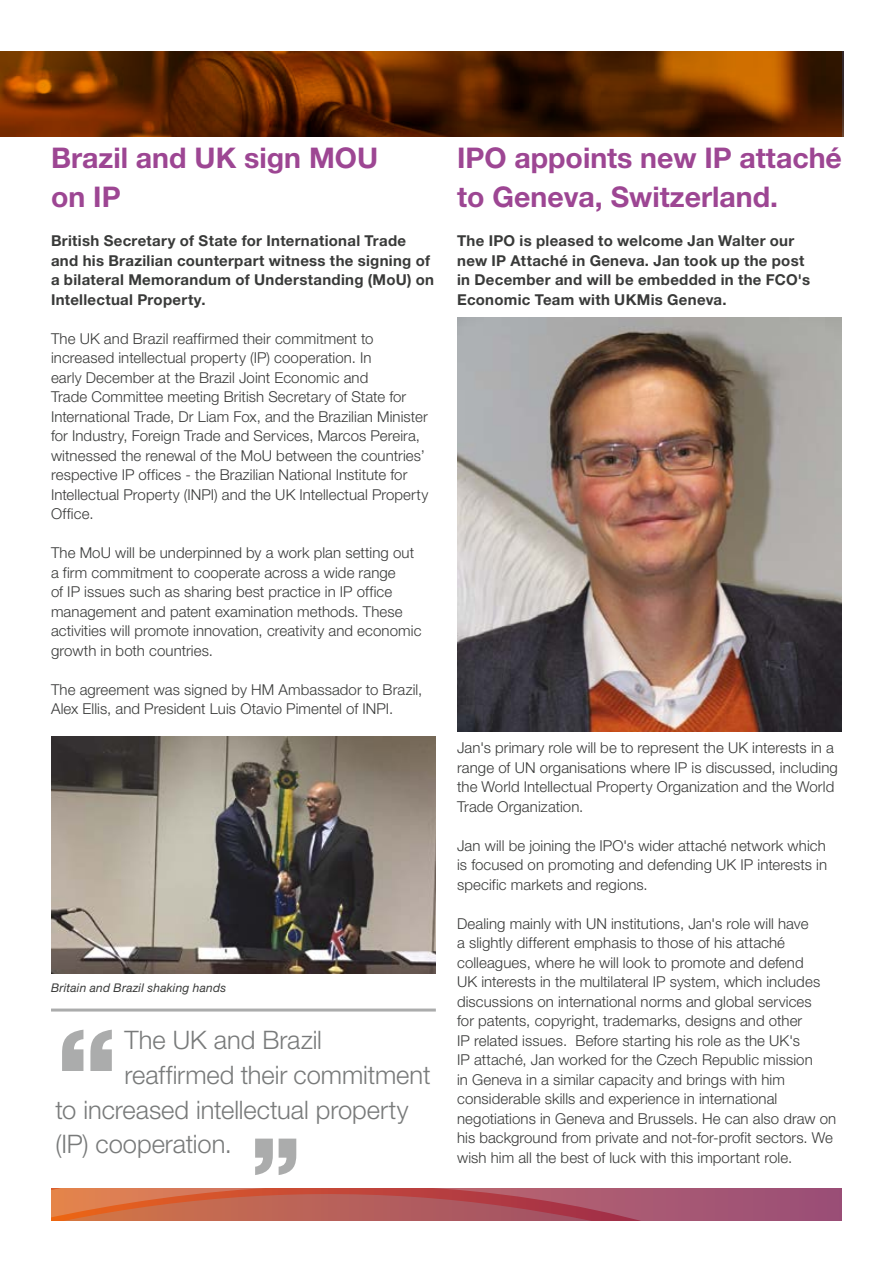
<style>
.page{position:relative;width:893px;height:1263px;background:#fff}
.page>*{position:absolute;margin:0;border:0;box-sizing:border-box;transform-origin:0 0}
.Body{font:700 28.5px/39px "Helvetica Neue LT Std";color:#9d4693}
.Pull_Quote{font:300 25.5px "Helvetica Neue LT Std";letter-spacing:-.005em;color:#787a7a}
.Body-2{font:300 15px/19.5px "Helvetica Neue LT Std";letter-spacing:.005em;color:#393a39}
.Body-3{font:700 15px/19.5px "Helvetica Neue LT Std";letter-spacing:.02em;color:#393a39}
.Captions{font:italic 12px "Helvetica Neue LT Std";letter-spacing:.02em;color:#393a39}
</style>
<div class="page">
<svg style="left:51px;top:1188px;width:791px;height:32px;background:#b75b5b"></svg>
<img style="left:0;top:51px;width:843px;height:85px">
<img style="left:51px;top:737px;width:385px;height:237px">
<img style="left:457px;top:318px;width:385px;height:413px">
<svg style="left:62px;top:1030px;width:50px;height:41px"></svg>
<svg style="left:255px;top:1138px;width:41px;height:37px"></svg>
<hr style="left:51px;top:1008px;width:385px;height:3px;background:#abacac">
<p class="Body" style="left:51px;top:138px;width:329px">Brazil and UK sign MOU on IP</p>
<p class="Body-3" style="left:51px;top:231px;width:385px">British Secretary of State for International Trade and his Brazilian counterpart witness the signing of a bilateral Memorandum of Understanding (MoU) on Intellectual Property.</p>
<p class="Body-2" style="left:51px;top:328px;width:379px">The UK and Brazil reaffirmed their commitment to increased intellectual property (IP) cooperation. In<br>early December at the Brazil Joint Economic and<br>Trade Committee meeting British Secretary of State for International Trade, Dr Liam Fox, and the Brazilian Minister for Industry, Foreign Trade and Services, Marcos Pereira, witnessed the renewal of the MoU between the countries’ respective IP offices - the Brazilian National Institute for Intellectual Property (INPI) and the UK Intellectual Property Office.</p>
<p class="Body-2" style="left:51px;top:543px;width:372px">The MoU will be underpinned by a work plan setting out a firm commitment to cooperate across a wide range<br>of IP issues such as sharing best practice in IP office management and patent examination methods. These activities will promote innovation, creativity and economic growth in both countries.</p>
<p class="Body-2" style="left:51px;top:679px;width:373px">The agreement was signed by HM Ambassador to Brazil,<br>Alex Ellis, and President Luis Otavio Pimentel of INPI.</p>
<p class="Captions" style="left:51px;top:980px;width:177px">Britain and Brazil shaking hands</p>
<p class="Pull_Quote" style="left:125px;top:1025px;width:199px">The UK and Brazil</p>
<p class="Pull_Quote" style="left:125px;top:1059px;width:307px">reaffirmed their commitment</p>
<p class="Pull_Quote" style="left:55px;top:1094px;width:355px">to increased intellectual property</p>
<p class="Pull_Quote" style="left:55px;top:1128px;width:178px">(IP) cooperation.</p>
<p class="Body" style="left:457px;top:138px;width:386px">IPO appoints new IP attaché to Geneva, Switzerland.</p>
<p class="Body-3" style="left:457px;top:231px;width:354px">The IPO is pleased to welcome Jan Walter our new IP Attaché in Geneva. Jan took up the post in December and will be embedded in the FCO's Economic Team with UKMis Geneva.</p>
<p class="Body-2" style="left:457px;top:738px;width:382px">Jan's primary role will be to represent the UK interests in a range of UN organisations where IP is discussed, including the World Intellectual Property Organization and the World Trade Organization.</p>
<p class="Body-2" style="left:457px;top:835px;width:371px;text-align:justify">Jan will be joining the IPO's wider attaché network which is focused on promoting and defending UK IP interests in specific markets and regions.</p>
<p class="Body-2" style="left:457px;top:913px;width:381px">Dealing mainly with UN institutions, Jan's role will have<br>a slightly different emphasis to those of his attaché colleagues, where he will look to promote and defend<br>UK interests in the multilateral IP system, which includes discussions on international norms and global services<br>for patents, copyright, trademarks, designs and other<br>IP related issues. Before starting his role as the UK's<br>IP attaché, Jan worked for the Czech Republic mission<br>in Geneva in a similar capacity and brings with him considerable skills and experience in international negotiations in Geneva and Brussels. He can also draw on his background from private and not-for-profit sectors. We wish him all the best of luck with this important role.</p>
</div>
